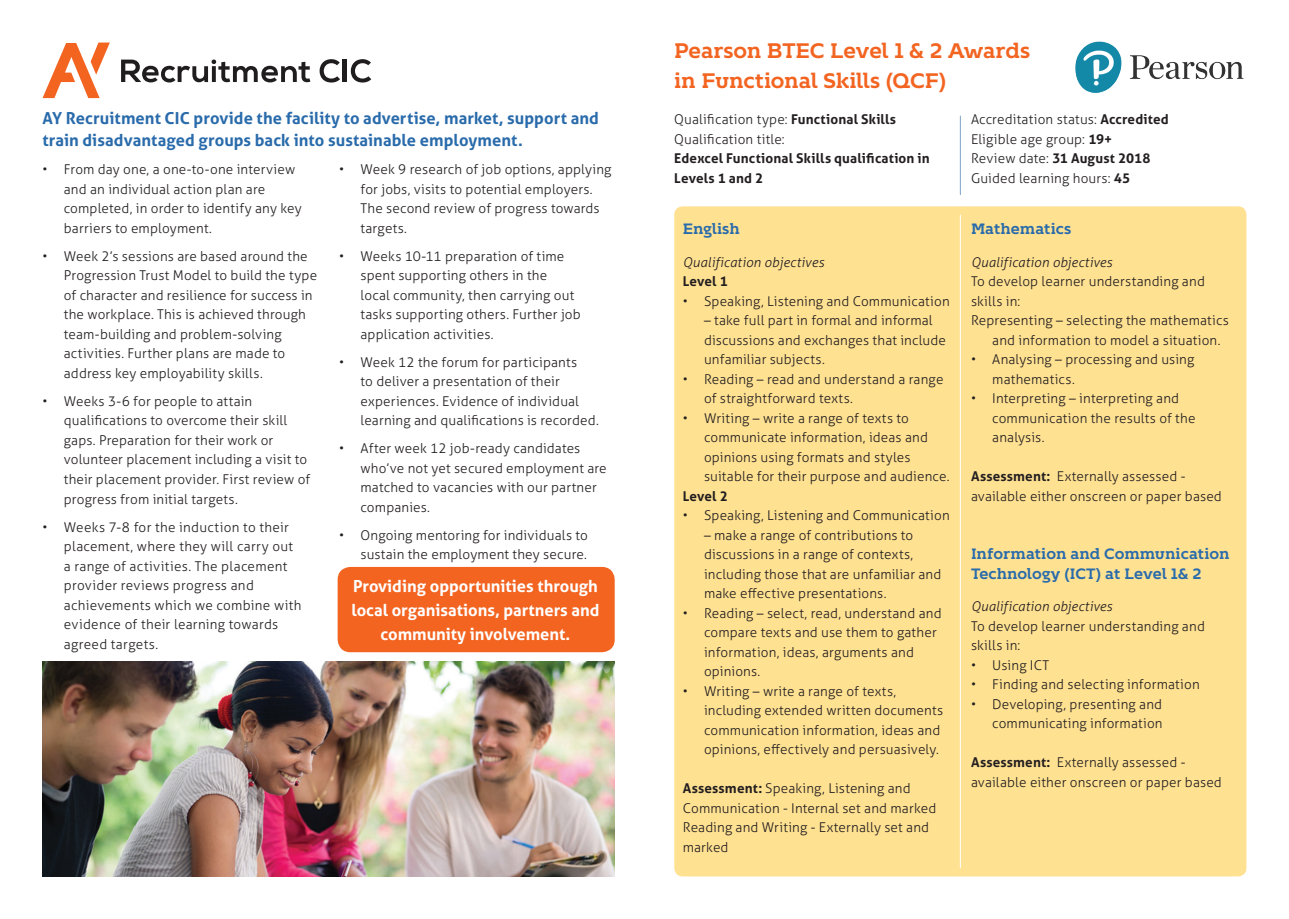
<style>
.page{position:relative;width:1289px;height:919px;background:#fff}
.page>*{position:absolute;margin:0;border:0;box-sizing:border-box;transform-origin:0 0}
.t1{font:700 21px/30px "Kontrapunkt Bob";letter-spacing:-.005em;color:#f36421}
.t2{font:700 16.5px/22.5px "Aller";letter-spacing:.005em;color:#296bab}
.t3{font:700 16.5px/24px "Aller";color:#fff;text-align:center}
.t4{font:700 15px/19.5px "Kontrapunkt Bob";color:#296bab}
.t5{font:300 13.5px/19.5px "Aller";letter-spacing:.01em;color:#231f20}
.t6{font:italic 300 13.5px "Aller";letter-spacing:.01em;color:#231f20}
.t7{font:700 13.5px/19.5px "Aller";letter-spacing:.01em;color:#231f20}
.s1{font-weight:700}
</style>
<div class="page">
<div style="left:674px;top:206px;width:572px;height:670px;background:#ffe192;border-radius:9px"></div>
<svg style="left:43px;top:43px;width:67px;height:55px"></svg>
<svg style="left:121px;top:59px;width:189px;height:23px"></svg>
<svg style="left:319px;top:59px;width:21px;height:23px"></svg>
<hr style="left:343px;top:60px;width:4px;height:22px;background:#201d1e">
<svg style="left:351px;top:59px;width:20px;height:23px"></svg>
<div style="left:337px;top:567px;width:277px;height:85px;background:#f36421;border-radius:13px"></div>
<img style="left:43px;top:661px;width:571px;height:215px">
<img style="left:1075px;top:41px;width:169px;height:52px">
<hr style="left:960px;top:215px;width:1px;height:652px;background:#fff">
<hr style="left:960px;top:116px;width:1px;height:79px;background:#7fa3ca">
<p class="t2" style="left:43px;top:107px;width:558px">AY Recruitment CIC provide the facility to advertise, market, support and train disadvantaged groups back into sustainable employment.</p>
<p class="t5" style="left:64px;top:160px;width:239px;text-indent:-21px">• From day one, a one-to-one interview and an individual action plan are completed, in order to identify any key barriers to employment.</p>
<p class="t5" style="left:64px;top:246px;width:255px;text-indent:-21px">• Week 2’s sessions are based around the Progression Trust Model to build the type of character and resilience for success in the workplace. This is achieved through team-building and problem-solving activities. Further plans are made to address key employability skills.</p>
<p class="t5" style="left:64px;top:391px;width:248px;text-indent:-21px">• Weeks 3-6 for people to attain qualifications to overcome their skill gaps. Preparation for their work or volunteer placement including a visit to their placement provider. First review of progress from initial targets.</p>
<p class="t5" style="left:64px;top:517px;width:239px;text-indent:-21px">• Weeks 7-8 for the induction to their placement, where they will carry out a range of activities. The placement provider reviews progress and achievements which we combine with evidence of their learning towards agreed targets.</p>
<p class="t5" style="left:360px;top:160px;width:252px;text-indent:-21px">• Week 9 research of job options, applying for jobs, visits to potential employers.<br>The second review of progress towards targets.</p>
<p class="t5" style="left:360px;top:246px;width:222px;text-indent:-21px">• Weeks 10-11 preparation of time spent supporting others in the<br>local community, then carrying out tasks supporting others. Further job application activities.</p>
<p class="t5" style="left:360px;top:352px;width:240px;text-indent:-21px">• Week 12 the forum for participants<br>to deliver a presentation of their experiences. Evidence of individual learning and qualifications is recorded.</p>
<p class="t5" style="left:360px;top:439px;width:248px;text-indent:-21px">• After week 12 job-ready candidates who’ve not yet secured employment are matched to vacancies with our partner companies.</p>
<p class="t5" style="left:339px;top:525px;width:250px;text-align:right">• Ongoing mentoring for individuals to sustain the employment they secure.</p>
<p class="t3" style="left:351px;top:573px;width:250px">Providing opportunities through local organisations, partners and community involvement.</p>
<h1 class="t1" style="left:674px;top:36px;width:357px">Pearson BTEC Level 1 &amp; 2 Awards in Functional Skills (QCF)</h1>
<p class="t5" style="left:674px;top:110px;width:223px">Qualification type: <span class="s1">Functional Skills<br></span>Qualification title:</p>
<p class="t7" style="left:674px;top:149px;width:257px">Edexcel Functional Skills qualification in<br>Levels 1 and 2</p>
<p class="t5" style="left:971px;top:110px;width:199px">Accreditation status: <span class="s1">Accredited<br></span>Eligible age group: <span class="s1">19+<br></span>Review date: <span class="s1">31 August 2018<br></span>Guided learning hours: <span class="s1">45</span></p>
<p class="t4" style="left:682px;top:220px;width:59px">English</p>
<p class="t6" style="left:682px;top:254px;width:143px">Qualification objectives</p>
<p class="t7" style="left:682px;top:271px;width:46px">Level 1</p>
<p class="t5" style="left:682px;top:291px;width:268px">• Speaking, Listening and Communication</p>
<p class="t5" style="left:704px;top:310px;width:243px">– take full part in formal and informal discussions and exchanges that include unfamiliar subjects.</p>
<p class="t5" style="left:704px;top:369px;width:241px;text-indent:-21px">• Reading – read and understand a range of straightforward texts.</p>
<p class="t5" style="left:704px;top:408px;width:247px;text-indent:-21px">• Writing – write a range of texts to communicate information, ideas and opinions using formats and styles suitable for their purpose and audience.</p>
<p class="t7" style="left:682px;top:486px;width:46px">Level 2</p>
<p class="t5" style="left:682px;top:505px;width:268px">• Speaking, Listening and Communication</p>
<p class="t5" style="left:704px;top:525px;width:239px">– make a range of contributions to discussions in a range of contexts, including those that are unfamiliar and make effective presentations.</p>
<p class="t5" style="left:704px;top:603px;width:239px;text-indent:-21px">• Reading – select, read, understand and compare texts and use them to gather information, ideas, arguments and opinions.</p>
<p class="t5" style="left:704px;top:681px;width:241px;text-indent:-21px">• Writing – write a range of texts, including extended written documents communication information, ideas and opinions, effectively and persuasively.</p>
<p class="t5" style="left:682px;top:778px;width:255px"><span class="s1">Assessment:</span> Speaking, Listening and<br>Communication - Internal set and marked<br>Reading and Writing - Externally set and marked</p>
<p class="t4" style="left:971px;top:220px;width:102px">Mathematics</p>
<p class="t6" style="left:971px;top:254px;width:143px">Qualification objectives</p>
<p class="t5" style="left:971px;top:271px;width:235px">To develop learner understanding and</p>
<p class="t5" style="left:971px;top:291px;width:51px">skills in:</p>
<p class="t5" style="left:971px;top:310px;width:259px">Representing – selecting the mathematics</p>
<p class="t5" style="left:992px;top:330px;width:230px">and information to model a situation.</p>
<p class="t5" style="left:992px;top:349px;width:204px;text-indent:-21px">• Analysing – processing and using mathematics.</p>
<p class="t5" style="left:992px;top:388px;width:205px;text-indent:-21px">• Interpreting – interpreting and communication the results of the analysis.</p>
<p class="t5" style="left:971px;top:466px;width:252px"><span class="s1">Assessment:</span> Externally assessed - available either onscreen or paper based</p>
<p class="t4" style="left:971px;top:545px;width:260px">Information and Communication<br>Technology (ICT) at Level 1&amp; 2</p>
<p class="t6" style="left:971px;top:598px;width:143px">Qualification objectives</p>
<p class="t5" style="left:971px;top:616px;width:235px">To develop learner understanding and skills in:</p>
<p class="t5" style="left:971px;top:655px;width:80px">• Using ICT</p>
<p class="t5" style="left:971px;top:674px;width:230px">• Finding and selecting information</p>
<p class="t5" style="left:971px;top:694px;width:193px;text-align:right">• Developing, presenting and communicating information</p>
<p class="t5" style="left:971px;top:752px;width:252px"><span class="s1">Assessment:</span> Externally assessed - available either onscreen or paper based</p>
</div>
